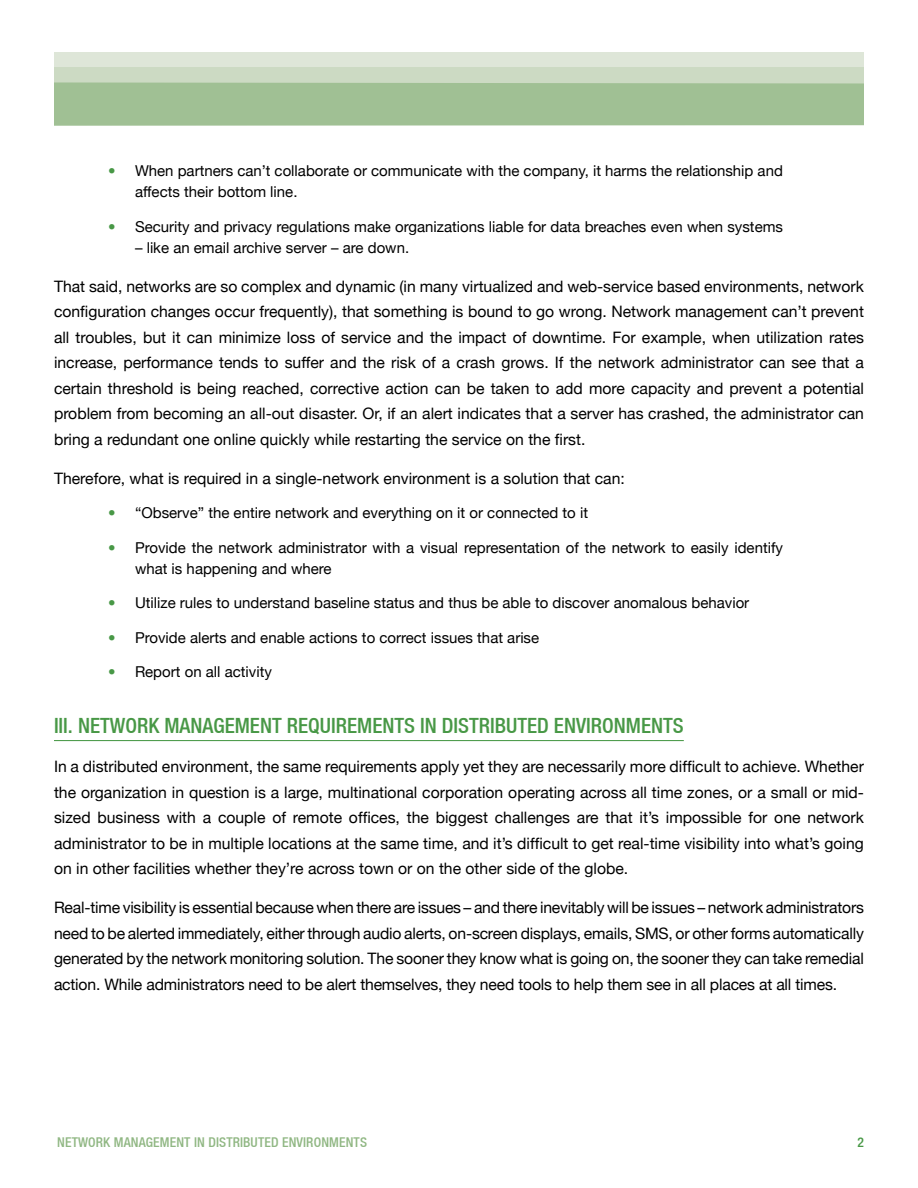
<style>
.page{position:relative;width:918px;height:1188px;background:#fff}
.page>*{position:absolute;margin:0;border:0;box-sizing:border-box;transform-origin:0 0}
.t1{font:500 condensed 21px "Helvetica Neue LT";color:#489846}
.t2{font:15.75px/25.5px "Helvetica Neue";color:#000;text-align:justify}
.t3{font:15px/21px "Helvetica Neue";color:#000}
.t4{font:500 condensed 13.5px "Helvetica Neue LT";letter-spacing:.01em;color:#90b783}
.s1{color:#489846}
</style>
<div class="page">
<div style="left:54px;top:52px;width:810px;height:42px;background:#dee6d8"></div>
<div style="left:54px;top:67px;width:810px;height:42px;background:#ccdac3"></div>
<div style="left:54px;top:82px;width:810px;height:44px;background:#a0c094"></div>
<hr style="left:54px;top:740px;width:630px;height:1px;background:#489846">
<p class="t3" style="left:135px;top:160px;width:649px;text-indent:-27px"><span class="s1">•</span> When partners can’t collaborate or communicate with the company, it harms the relationship and affects their bottom line.</p>
<p class="t3" style="left:108px;top:216px;width:677px"><span class="s1">•</span> Security and privacy regulations make organizations liable for data breaches even when systems</p>
<p class="t3" style="left:135px;top:237px;width:276px">– like an email archive server – are down.</p>
<p class="t2" style="left:54px;top:273px;width:812px">That said, networks are so complex and dynamic (in many virtualized and web-service based environments, network configuration changes occur frequently), that something is bound to go wrong. Network management can’t prevent all troubles, but it can minimize loss of service and the impact of downtime. For example, when utilization rates increase, performance tends to suffer and the risk of a crash grows. If the network administrator can see that a certain threshold is being reached, corrective action can be taken to add more capacity and prevent a potential problem from becoming an all-out disaster. Or, if an alert indicates that a server has crashed, the administrator can bring a redundant one online quickly while restarting the service on the first.</p>
<p class="t2" style="left:54px;top:465px;width:572px">Therefore, what is required in a single-network environment is a solution that can:</p>
<p class="t3" style="left:108px;top:502px;width:482px"><span class="s1">•</span> “Observe” the entire network and everything on it or connected to it</p>
<p class="t3" style="left:135px;top:537px;width:650px;text-indent:-27px"><span class="s1">•</span> Provide the network administrator with a visual representation of the network to easily identify what is happening and where</p>
<p class="t3" style="left:108px;top:592px;width:643px"><span class="s1">•</span> Utilize rules to understand baseline status and thus be able to discover anomalous behavior</p>
<p class="t3" style="left:108px;top:627px;width:433px"><span class="s1">•</span> Provide alerts and enable actions to correct issues that arise</p>
<p class="t3" style="left:108px;top:661px;width:165px"><span class="s1">•</span> Report on all activity</p>
<h1 class="t1" style="left:54px;top:713px;width:631px">III. NETWORK MANAGEMENT REQUIREMENTS IN DISTRIBUTED ENVIRONM ENTS</h1>
<p class="t2" style="left:54px;top:754px;width:812px">In a distributed environment, the same requirements apply yet they are necessarily more difficult to achieve. Whether the organization in question is a large, multinational corporation operating across all time zones, or a small or mid&shy;sized business with a couple of remote offices, the biggest challenges are that it’s impossible for one network administrator to be in multiple locations at the same time, and it’s difficult to get real-time visibility into what’s going on in other facilities whether they’re across town or on the other side of the globe.</p>
<p class="t2" style="left:54px;top:895px;width:811px">Real-time visibility is essential because when there are issues – and there inevitably will be issues – network administrators need to be alerted immediately, either through audio alerts, on-screen displays, emails, SMS, or other forms automatically generated by the network monitoring solution. The sooner they know what is going on, the sooner they can take remedial action. While administrators need to be alert themselves, they need tools to help them see in all places at all times.</p>
<p class="t4" style="left:57px;top:1134px;width:311px">NETWORK MANAGEMENT IN DISTRIBUTED ENVIRONM ENTS</p>
</div>
